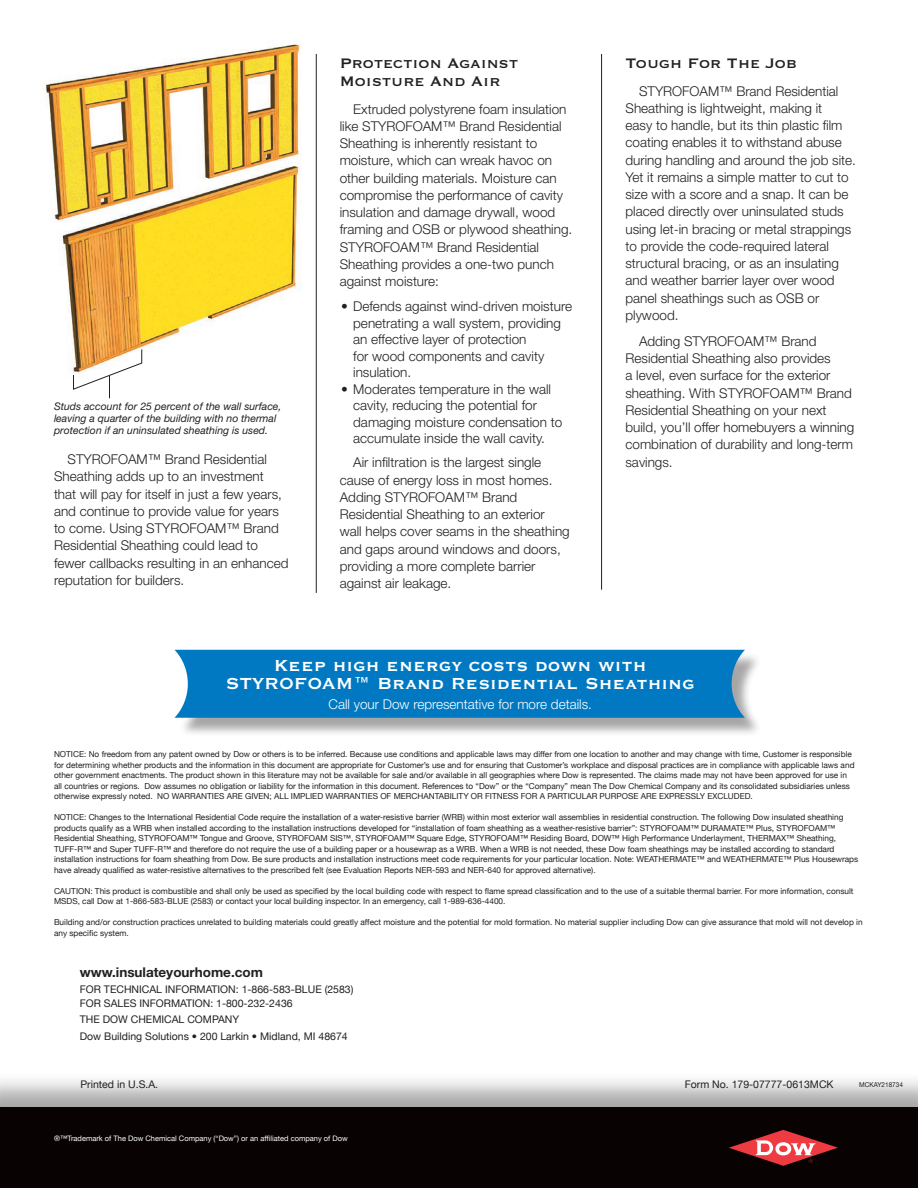
<style>
.page{position:relative;width:918px;height:1188px;background:#fff}
.page>*{position:absolute;margin:0;border:0;box-sizing:border-box;transform-origin:0 0}
.t1{font:700 21px/18px "Copperplate Gothic BT";color:#fff;text-align:center}
.t2{font:18px/18px "Copperplate Thirty One BC";letter-spacing:.005em;color:#231f20}
.t3{font:300 13.5px/17.2px "Helvetica Neue";color:#231f20}
.t4{font:300 13.5px "Helvetica Neue";color:#fff}
.t5{font:700 13.5px "Helvetica Neue";color:#231f20}
.t6{font:10.5px/16.5px "Helvetica Neue";color:#231f20}
.t7{font:italic 10.5px/12px "Helvetica Neue";color:#231f20}
.t8{font:8.25px/10.5px "Helvetica Neue";color:#231f20}
.t9{font:7.5px "Helvetica Neue";color:#fff}
.t10{font:6.75px "Helvetica Neue";color:#231f20;scale:.95 1}
</style>
<div class="page">
<img style="left:45px;top:44px;width:256px;height:326px">
<hr style="left:316px;top:54px;width:1px;height:539px;background:#231f20">
<hr style="left:601px;top:54px;width:1px;height:536px;background:#231f20">
<div style="left:0;top:1073px;width:918px;height:115px;background:#231f20;opacity:.4"></div>
<div style="left:0;top:1107px;width:918px;height:81px;background:#080302"></div>
<svg style="left:729px;top:1130px;width:109px;height:36px"></svg>
<div style="left:178px;top:652px;width:584px;height:84px;background:#231f20;opacity:.4"></div>
<div style="left:175px;top:650px;width:570px;height:68px;background:#0079c2"></div>
<svg style="left:73px;top:349px;width:69px;height:49px"></svg>
<p class="t7" style="left:54px;top:400px;width:229px">Studs account for 25 percent of the wall surface, leaving a quarter of the building with no thermal protection if an uninsulated sheathing is used.</p>
<p class="t3" style="left:54px;top:450px;width:236px;text-indent:14px">STYROFOAM™ Brand Residential Sheathing adds up to an investment that will pay for itself in just a few years, and continue to provide value for years to come. Using STYROFOAM™ Brand Residential Sheathing could lead to fewer callbacks resulting in an enhanced reputation for builders.</p>
<h2 class="t2" style="left:340px;top:54px;width:180px">Protection Against<br>Moisture And Air</h2>
<p class="t3" style="left:340px;top:100px;width:234px;text-indent:14px">Extruded polystyrene foam insulation like STYROFOAM™ Brand Residential Sheathing is inherently resistant to moisture, which can wreak havoc on other building materials. Moisture can compromise the performance of cavity insulation and damage drywall, wood framing and OSB or plywood sheathing.<br>STYROFOAM™ Brand Residential Sheathing provides a one-two punch against moisture:</p>
<h3 class="t3" style="left:353px;top:298px;width:220px;line-height:16.5px;text-indent:-12px">• Defends against wind-driven moisture penetrating a wall system, providing an effective layer of protection<br>for wood components and cavity insulation.</h3>
<h3 class="t3" style="left:353px;top:380px;width:211px;line-height:16.5px;text-indent:-12px">• Moderates temperature in the wall cavity, reducing the potential for damaging moisture condensation to accumulate inside the wall cavity.</h3>
<p class="t3" style="left:340px;top:454px;width:232px;text-indent:14px">Air infiltration is the largest single cause of energy loss in most homes.<br>Adding STYROFOAM™ Brand Residential Sheathing to an exterior wall helps cover seams in the sheathing and gaps around windows and doors, providing a more complete barrier against air leakage.</p>
<h2 class="t2" style="left:626px;top:54px;width:173px">Tough For The Job</h2>
<p class="t3" style="left:626px;top:82px;width:232px;text-indent:14px">STYROFOAM™ Brand Residential Sheathing is lightweight, making it<br>easy to handle, but its thin plastic film coating enables it to withstand abuse during handling and around the job site.<br>Yet it remains a simple matter to cut to size with a score and a snap. It can be placed directly over uninsulated studs using let-in bracing or metal strappings to provide the code-required lateral structural bracing, or as an insulating and weather barrier layer over wood panel sheathings such as OSB or plywood.</p>
<p class="t3" style="left:626px;top:332px;width:230px;text-indent:14px">Adding STYROFOAM™ Brand<br>Residential Sheathing also provides<br>a level, even surface for the exterior sheathing. With STYROFOAM™ Brand<br>Residential Sheathing on your next build, you’ll offer homebuyers a winning combination of durability and long-term savings.</p>
<h1 class="t1" style="left:226px;top:656px;width:470px">Keep high energy costs down with<br>STYROFOAM™ Brand Residential Sheathing</h1>
<h3 class="t4" style="left:329px;top:696px;width:265px">Call your Dow representative for more details.</h3>
<p class="t8" style="left:54px;top:749px;width:802px">NOTI CE: No freedom from any patent owned by Dow or others is to be inferred. Because use conditions and applicable laws may differ from one location to another and may change with time, Customer is responsible for determining whether products and the information in this document are appropriate for Customer’s use and for ensuring that Customer’s workplace and disposal practices are in compliance with applicable laws and other government enactments. The product shown in this literature may not be available for sale and/or available in all geographies where Dow is represented. The claims made may not have been approved for use in all countries or regions. Dow assumes no obligation or liability for the information in this document. References to “Dow” or the “Company” mean The Dow Chemical Company and its consolidated subsidiaries unless otherwise expressly noted. NO WARRANTIES</p>
<p class="t8" style="left:227px;top:791px;width:54px">ARE GIVEN ; ALL</p>
<p class="t8" style="left:291px;top:791px;width:80px">I MPLIED WARRANTIES</p>
<p class="t8" style="left:380px;top:791px;width:123px">OF MERCHANTABILITY OR FITNESS</p>
<p class="t8" style="left:521px;top:791px;width:166px">FOR A PARTICULAR PURPOSE ARE EXPRESSL</p>
<p class="t8" style="left:700px;top:791px;width:55px">Y EXCLUDED.</p>
<p class="t8" style="left:54px;top:812px;width:806px">NOTI CE: Changes to the I nternational Residential Code require the installation of a water-resistive barrier (WRB) within most exterior wall assemblies in residential construction. The following Dow insulated sheathing products qualify as a WRB when installed according to the installation instructions developed for “installation of foam sheathing as a weather-resistive barrier”: STYROFOAM™ DURAMATE™ Plus, STYROFOAM™ Residential Sheathing, STYROFOAM™ Tongue and Groove, STYROFOAM SIS™, STYROFOAM™ Square Edge, STYROFOAM™ Residing Board, DOW™ High Performance Underlayment, THERMAX™ Sheathing, TUFF-R™ and Super TUFF-R™ and therefore do not require the use of a building paper or a housewrap as a WRB. When a WRB is not needed, these Dow foam sheathings may be installed according to standard installation instructions for foam sheathing from Dow. Be sure products and installation instructions meet code requirements for your particular location. Note: WEATHERMATE™ and WEATHERMATE™ Plus Housewraps have already qualified as water-resistive alternatives to the prescribed felt (see Evaluation Reports NE R-593 and NE R-640 for approved alternative).</p>
<p class="t8" style="left:54px;top:885px;width:801px">CAUTION: This product is combustible and shall only be used as specified by the local building code with respect to flame spread classification and to the use of a suitable thermal barrier. For more information, consult<br>MSDS, call Dow at 1-866-583-BLUE (2583) or contact your local building inspector. I n an emergency, call 1-989-636-4400.</p>
<p class="t8" style="left:54px;top:917px;width:810px">Building and/or construction practices unrelated to building materials could greatly affect moisture and the potential for mold formation. No material supplier including Dow can give assurance that mold will not develop in any specific system.</p>
<h3 class="t5" style="left:80px;top:963px;width:185px">www.insulateyourhome.com</h3>
<p class="t6" style="left:80px;top:981px;width:8px">for</p>
<p class="t6" style="left:104px;top:981px;width:80px">technical inform</p>
<p class="t6" style="left:206px;top:981px;width:149px">ation: 1-866-583-BLUE (2583)</p>
<p class="t6" style="left:80px;top:994px;width:8px">for</p>
<p class="t6" style="left:104px;top:994px;width:55px">sales inform</p>
<p class="t6" style="left:180px;top:994px;width:114px">ation: 1-800-232-2436</p>
<p class="t6" style="left:80px;top:1011px;width:32px">The dow</p>
<p class="t6" style="left:131px;top:1011px;width:66px">ch emical comp</p>
<p class="t6" style="left:80px;top:1011px;width:269px;text-indent:138px">any<br>Dow Building Solutions • 200 Larkin • Midland, MI 48674</p>
<p class="t6" style="left:81px;top:1076px;width:79px">Printed in U.S.A.</p>
<p class="t6" style="left:685px;top:1076px;width:150px">Form No. 179-07777-0613MCK</p>
<p class="t10" style="left:859px;top:1081px;width:48px">MCKAY218734</p>
<p class="t9" style="left:54px;top:1134px;width:295px">®™Trademark of The Dow Chemical Company (“Dow”) or an affiliated company of Dow</p>
</div>
